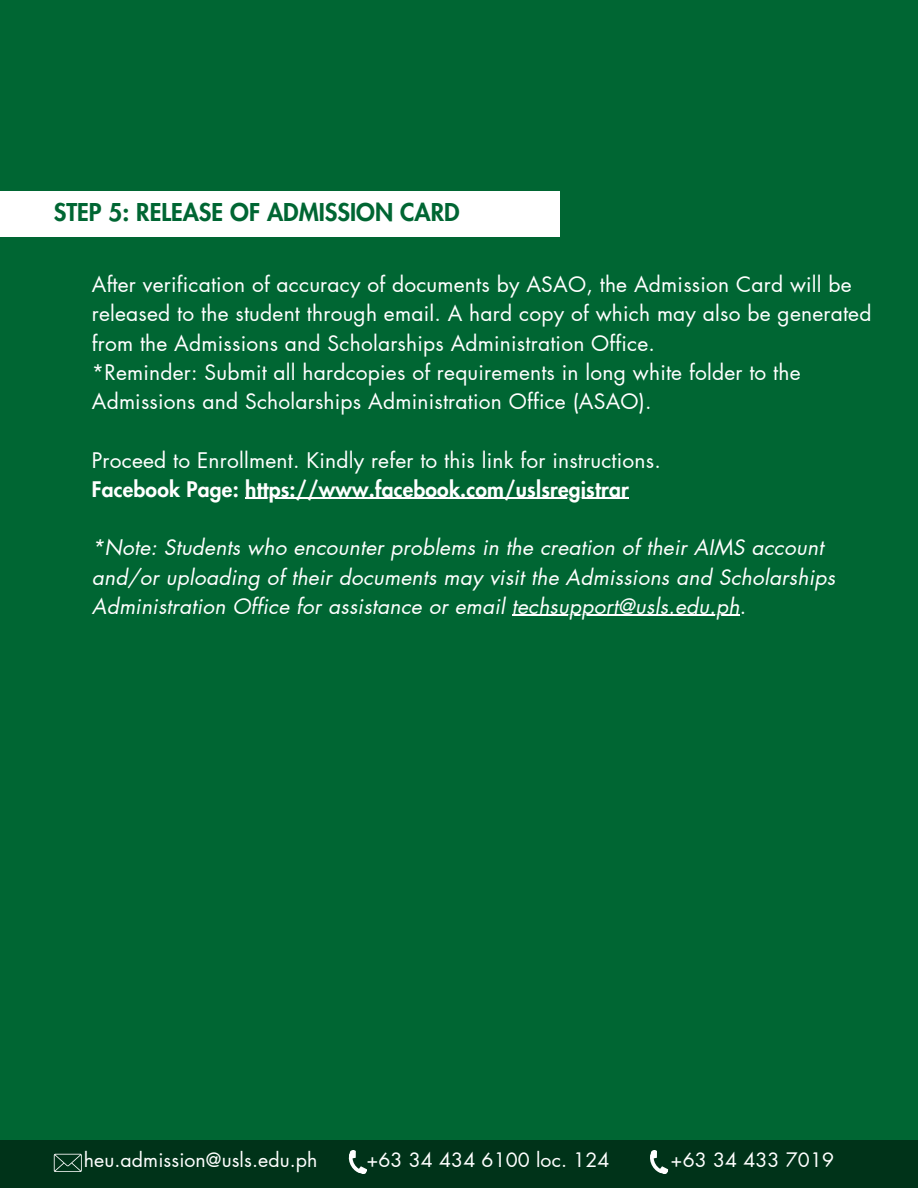
<style>
.page{position:relative;width:918px;height:1188px;background:#063}
.page>*{position:absolute;margin:0;border:0;box-sizing:border-box;transform-origin:0 0}
.t1{font:800 24px "Futura LT Pro";color:#063}
.t2{font:21px/29.2px "Futura LT Pro";letter-spacing:.01em;color:#fff}
.t3{font:italic 21px/29.2px "Futura LT Pro";letter-spacing:.01em;color:#fff}
.t4{font:800 21px "Futura LT Pro";letter-spacing:.01em;color:#fff}
.t5{font:19.5px "Futura LT Pro";letter-spacing:.005em;color:#fff}
.s1{font-style:normal}
</style>
<div class="page">
<div style="left:0;top:191px;width:560px;height:46px;background:#fff"></div>
<div style="left:0;top:1140px;width:918px;height:48px;background:#003319"></div>
<svg style="left:54px;top:1154px;width:28px;height:18px"></svg>
<hr style="left:245px;top:498px;width:384px;height:1px;background:#fff">
<hr style="left:512px;top:615px;width:228px;height:1px;background:#fff">
<svg style="left:650px;top:1150px;width:19px;height:24px"></svg>
<svg style="left:348px;top:1150px;width:19px;height:24px"></svg>
<p class="t1" style="left:54px;top:202px;width:407px">STEP 5: RELEASE OF ADMISSION CARD</p>
<p class="t2" style="left:92px;top:271px;width:781px">After verification of accuracy of documents by ASAO, the Admission Card will be released to the student through email. A hard copy of which may also be generated from the Admissions and Scholarships Administration Office.</p>
<p class="t2" style="left:92px;top:358px;width:710px">*Reminder: Submit all hardcopies of requirements in long white folder to the<br>Admissions and Scholarships Administration Office (ASAO).</p>
<p class="t2" style="left:92px;top:446px;width:571px">Proceed to Enrollment. Kindly refer to this link for instructions.</p>
<p class="t4" style="left:92px;top:479px;width:538px">Facebook Page: https://www.facebook.com/uslsregistrar</p>
<p class="t3" style="left:92px;top:534px;width:733px">*Note: Students who encounter problems in the creation of their AIMS account</p>
<p class="t3" style="left:92px;top:563px;width:745px">and/or uploading of their documents may visit the Admissions and Scholarships<br>Administration Office for assistance or email techsupport@usls.edu.ph<span class="s1">.</span></p>
<h1 class="t5" style="left:84px;top:1151px;width:235px">heu.admission@usls.edu.ph</h1>
<h1 class="t5" style="left:366px;top:1151px;width:245px">+63 34 434 6100 loc. 124</h1>
<h1 class="t5" style="left:671px;top:1151px;width:165px">+63 34 433 7019</h1>
</div>
